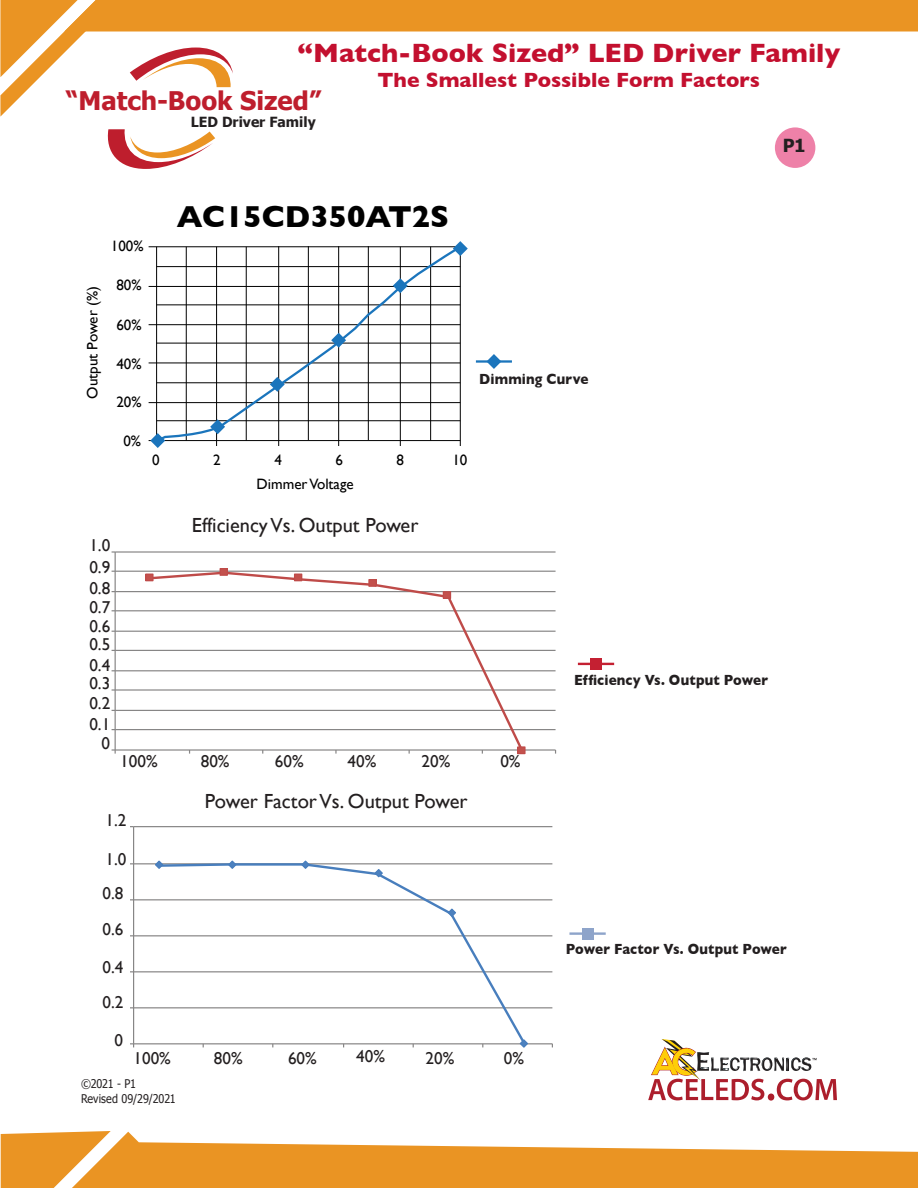
<style>
.page{position:relative;width:918px;height:1188px;background:#fff}
.page>*{position:absolute;margin:0;border:0;box-sizing:border-box;transform-origin:0 0}
.t1{font:700 30.9px "Gill Sans";color:#000}
.t2{font:700 27px "Gill Sans";color:#c3102f}
.t3{font:700 25.65px "Tahoma";color:#be1e2d}
.t4{font:700 21px "Gill Sans";color:#c3102f}
.t5{font:20.4px "Gill Sans";color:#231f20}
.t6{font:700 18px "Tahoma";color:#231f20}
.t7{font:17.25px/20px "Gill Sans";color:#231f20}
.t8{font:700 15px "Gill Sans";letter-spacing:.01em;color:#231f20;scale:.9 1}
.t9{font:15px "Gill Sans";color:#000}
.t10{font:700 13.95px "Tahoma";color:#231f20}
.t11{font:12px "Tahoma";letter-spacing:-.01em;color:#231f20;scale:.9 1}
</style>
<div class="page">
<svg style="left:1px;top:1131px;width:110px;height:57px;background:#eb9c34"></svg>
<svg style="left:72px;top:1132px;width:846px;height:56px;fill:#ea9423"></svg>
<svg style="left:648px;top:1039px;width:189px;height:61px"></svg>
<svg style="left:0;top:0;width:918px;height:117px"></svg>
<svg style="left:107px;top:129px;width:108px;height:40px"></svg>
<hr style="left:149px;top:246px;width:313px;height:1px;background:#000">
<hr style="left:149px;top:286px;width:311px;height:1px;background:#000">
<hr style="left:149px;top:324px;width:311px;height:1px;background:#000">
<hr style="left:149px;top:363px;width:311px;height:1px;background:#000">
<hr style="left:149px;top:402px;width:311px;height:1px;background:#000">
<hr style="left:149px;top:440px;width:311px;height:1px;background:#000">
<hr style="left:216px;top:247px;width:1px;height:199px;background:#000">
<hr style="left:278px;top:246px;width:1px;height:200px;background:#000">
<hr style="left:338px;top:246px;width:1px;height:200px;background:#000">
<hr style="left:400px;top:247px;width:1px;height:199px;background:#000">
<hr style="left:460px;top:247px;width:1px;height:199px;background:#000">
<svg style="left:150px;top:440px;width:11px;height:8px"></svg>
<svg style="left:457px;top:241px;width:11px;height:13px"></svg>
<hr style="left:476px;top:360px;width:36px;height:3px;background:#1b75bc">
<svg style="left:486px;top:354px;width:15px;height:15px"></svg>
<svg style="left:151px;top:244px;width:312px;height:201px"></svg>
<svg style="left:393px;top:278px;width:15px;height:15px"></svg>
<hr style="left:115px;top:729px;width:441px;height:1px;background:#878686">
<hr style="left:115px;top:710px;width:441px;height:1px;background:#878686">
<hr style="left:115px;top:689px;width:441px;height:2px;background:#878686">
<hr style="left:115px;top:670px;width:441px;height:1px;background:#878686">
<hr style="left:115px;top:650px;width:441px;height:1px;background:#878686">
<hr style="left:115px;top:631px;width:441px;height:1px;background:#878686">
<hr style="left:115px;top:610px;width:441px;height:1px;background:#878686">
<hr style="left:115px;top:591px;width:441px;height:1px;background:#878686">
<hr style="left:115px;top:571px;width:441px;height:1px;background:#878686">
<hr style="left:115px;top:551px;width:441px;height:2px;background:#878686">
<hr style="left:115px;top:552px;width:1px;height:198px;background:#878686">
<hr style="left:115px;top:749px;width:441px;height:2px;background:#878686">
<svg style="left:112px;top:749px;width:4px;height:5px"></svg>
<hr style="left:578px;top:663px;width:36px;height:2px;background:#c42032">
<div style="left:590px;top:658px;width:12px;height:12px;background:#c42032"></div>
<svg style="left:147px;top:570px;width:379px;height:185px"></svg>
<div style="left:146px;top:574px;width:7px;height:7px;background:#c3514d"></div>
<div style="left:145px;top:574px;width:9px;height:7px;border:1px solid #bf4b49"></div>
<div style="left:220px;top:569px;width:7px;height:6px;background:#c3514d"></div>
<div style="left:220px;top:568px;width:8px;height:8px;border:1px solid #bf4b49"></div>
<div style="left:295px;top:574px;width:7px;height:7px;background:#c3514d"></div>
<div style="left:294px;top:574px;width:8px;height:7px;border:1px solid #bf4b49"></div>
<div style="left:369px;top:580px;width:7px;height:6px;background:#c3514d"></div>
<div style="left:368px;top:579px;width:9px;height:8px;border:1px solid #bf4b49"></div>
<div style="left:443px;top:592px;width:8px;height:6px;background:#c3514d"></div>
<div style="left:443px;top:591px;width:8px;height:8px;border:1px solid #bf4b49"></div>
<div style="left:518px;top:747px;width:7px;height:7px;background:#c3514d"></div>
<div style="left:517px;top:746px;width:9px;height:8px;border:1px solid #bf4b49"></div>
<hr style="left:569px;top:932px;width:37px;height:3px;background:#8ea4ca">
<div style="left:582px;top:928px;width:11px;height:11px;background:#8ea4ca"></div>
<hr style="left:134px;top:1007px;width:418px;height:1px;background:#878686">
<hr style="left:134px;top:971px;width:418px;height:1px;background:#878686">
<hr style="left:134px;top:935px;width:418px;height:1px;background:#878686">
<hr style="left:134px;top:899px;width:418px;height:1px;background:#878686">
<hr style="left:134px;top:863px;width:418px;height:1px;background:#878686">
<hr style="left:134px;top:826px;width:418px;height:1px;background:#878686">
<hr style="left:133px;top:827px;width:1px;height:217px;background:#878686">
<hr style="left:134px;top:1043px;width:418px;height:1px;background:#878686">
<svg style="left:157px;top:863px;width:370px;height:184px"></svg>
<svg style="left:154px;top:860px;width:10px;height:10px"></svg>
<svg style="left:227px;top:860px;width:11px;height:10px"></svg>
<svg style="left:300px;top:860px;width:11px;height:10px"></svg>
<svg style="left:373px;top:868px;width:11px;height:10px"></svg>
<svg style="left:447px;top:907px;width:10px;height:11px"></svg>
<svg style="left:519px;top:1038px;width:10px;height:10px"></svg>
<div style="left:775px;top:127px;width:40px;height:41px;background:#ee81a8;border-radius:50%"></div>
<h2 class="t2" style="left:298px;top:31px;width:544px">“Match-Book Sized” LED Driver Family</h2>
<p class="t4" style="left:378px;top:63px;width:384px">The Smallest Possible Form Factors</p>
<h3 class="t3" style="left:66px;top:83px;width:257px">“Match-Book Sized”</h3>
<p class="t10" style="left:191px;top:112px;width:126px">LED Driver Family</p>
<p class="t6" style="left:783px;top:133px;width:24px">P1</p>
<p class="t9" style="left:84px;top:399px;width:114px;rotate:-90deg">Output Power (%)</p>
<p class="t9" style="left:111px;top:237px;width:34px">100%</p>
<p class="t9" style="left:116px;top:277px;width:27px">80%</p>
<p class="t9" style="left:116px;top:316px;width:27px">60%</p>
<p class="t9" style="left:116px;top:355px;width:27px">40%</p>
<p class="t9" style="left:116px;top:394px;width:27px">20%</p>
<p class="t9" style="left:123px;top:432px;width:19px">0%</p>
<p class="t1" style="left:177px;top:192px;width:274px">AC15CD350AT2S</p>
<p class="t9" style="left:152px;top:451px;width:9px">0</p>
<p class="t9" style="left:213px;top:451px;width:9px">2</p>
<p class="t9" style="left:274px;top:451px;width:9px">4</p>
<p class="t9" style="left:335px;top:451px;width:9px">6</p>
<p class="t9" style="left:397px;top:451px;width:9px">8</p>
<p class="t9" style="left:452px;top:451px;width:17px">10</p>
<p class="t9" style="left:257px;top:476px;width:99px">Dimmer Voltage</p>
<p class="t7" style="left:89px;top:535px;width:22px">1.0</p>
<p class="t7" style="left:89px;top:556px;width:22px;line-height:21px">0.9<br>0.8</p>
<p class="t7" style="left:89px;top:597px;width:22px">0.7<br>0.6</p>
<p class="t7" style="left:89px;top:634px;width:22px;line-height:20.4px">0.5<br>0.4</p>
<p class="t7" style="left:89px;top:673px;width:22px;text-align:right">0.3<br>0.2<br>0.1<br>0</p>
<p class="t5" style="left:192px;top:513px;width:228px">Efficiency Vs. Output Power</p>
<p class="t8" style="left:479px;top:367px;width:123px">Dimming Curve</p>
<p class="t8" style="left:574px;top:668px;width:217px">Efficiency Vs. Output Power</p>
<p class="t7" style="left:120px;top:751px;width:39px">100%</p>
<p class="t7" style="left:201px;top:751px;width:30px">80%</p>
<p class="t7" style="left:275px;top:751px;width:30px">60%</p>
<p class="t7" style="left:348px;top:751px;width:30px">40%</p>
<p class="t7" style="left:422px;top:751px;width:30px">20%</p>
<p class="t7" style="left:500px;top:751px;width:22px">0%</p>
<p class="t7" style="left:106px;top:810px;width:22px">1.2</p>
<p class="t5" style="left:205px;top:789px;width:264px">Power Factor Vs. Output Power</p>
<p class="t7" style="left:103px;top:842px;width:26px;line-height:33.8px">1.0<br>0.8</p>
<p class="t7" style="left:103px;top:910px;width:22px;line-height:37.7px">0.6<br>0.4</p>
<p class="t7" style="left:103px;top:992px;width:22px">0.2</p>
<p class="t7" style="left:115px;top:1030px;width:10px">0</p>
<p class="t7" style="left:133px;top:1048px;width:39px">100%</p>
<p class="t7" style="left:214px;top:1048px;width:30px">80%</p>
<p class="t7" style="left:288px;top:1048px;width:30px">60%</p>
<p class="t7" style="left:356px;top:1046px;width:30px">40%</p>
<p class="t7" style="left:426px;top:1048px;width:30px">20%</p>
<p class="t7" style="left:504px;top:1048px;width:22px">0%</p>
<p class="t11" style="left:81px;top:1076px;width:63px">©2021 - P1</p>
<p class="t11" style="left:81px;top:1090px;width:107px">Revised 09/29/2021</p>
<p class="t8" style="left:566px;top:937px;width:247px">Power Factor Vs. Output Power</p>
</div>
